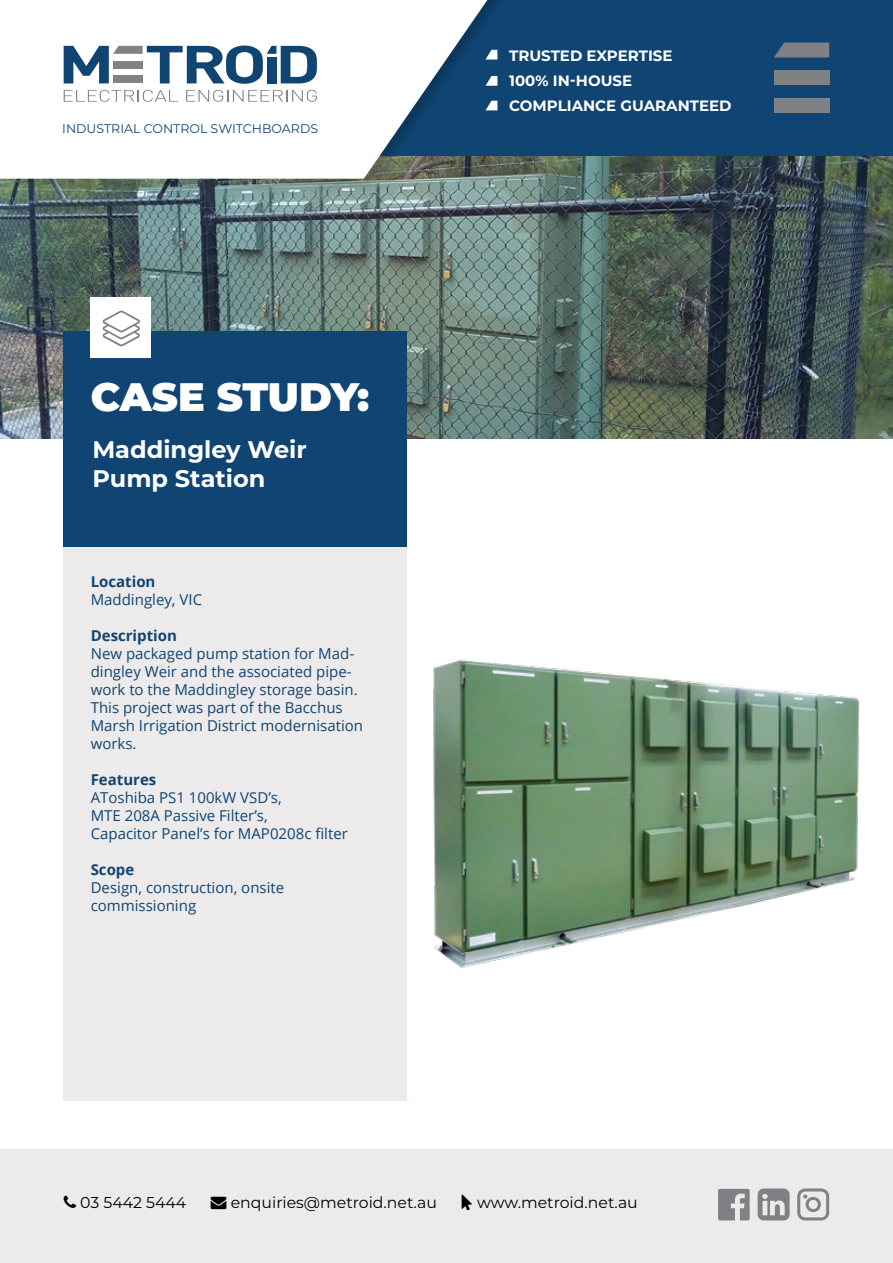
<style>
.page{position:relative;width:893px;height:1263px;background:#fff}
.page>*{position:absolute;margin:0;border:0;box-sizing:border-box;transform-origin:0 0}
.t1{font:900 39.75px "Montserrat";letter-spacing:-.01em;color:#fff}
.t2{font:700 24px/28.8px "Montserrat";color:#fff}
.t3{font:15.75px "Montserrat";color:#000}
.t4{font:15px/18px "Open Sans";color:#104573}
.t5{font:700 15px/25.2px "Montserrat";color:#fff}
.t6{font:700 15px "Open Sans";color:#104573}
.t7{font:12.6px "Montserrat";color:#104573}
</style>
<div class="page">
<img style="left:0;top:156px;width:893px;height:282px">
<div style="left:64px;top:331px;width:343px;height:216px;background:#104573"></div>
<div style="left:64px;top:547px;width:343px;height:554px;background:#eceaea"></div>
<div style="left:91px;top:297px;width:60px;height:60px;background:#fff"></div>
<svg style="left:103px;top:310px;width:37px;height:36px"></svg>
<img style="left:433px;top:659px;width:427px;height:310px">
<div style="left:0;top:1149px;width:893px;height:114px;background:#eceaea"></div>
<div style="left:313px;top:0;width:580px;height:156px;background:#104573"></div>
<div style="left:0;top:0;width:527px;height:193px;background:#000;opacity:.2"></div>
<svg style="left:0;top:0;width:514px;height:179px"></svg>
<svg style="left:64px;top:90px;width:114px;height:12px"></svg>
<svg style="left:186px;top:90px;width:131px;height:12px"></svg>
<svg style="left:64px;top:46px;width:253px;height:38px"></svg>
<div style="left:113px;top:61px;width:30px;height:8px;background:#808184"></div>
<div style="left:113px;top:75px;width:30px;height:8px;background:#808184"></div>
<div style="left:267px;top:57px;width:9px;height:26px;background:#104573"></div>
<svg style="left:774px;top:43px;width:55px;height:14px"></svg>
<div style="left:774px;top:70px;width:55px;height:15px;background:#808184"></div>
<div style="left:774px;top:98px;width:55px;height:15px;background:#808184"></div>
<svg style="left:486px;top:50px;width:11px;height:10px"></svg>
<svg style="left:486px;top:76px;width:11px;height:10px"></svg>
<svg style="left:486px;top:101px;width:11px;height:9px"></svg>
<svg style="left:758px;top:1188px;width:32px;height:32px"></svg>
<svg style="left:718px;top:1189px;width:32px;height:31px"></svg>
<svg style="left:797px;top:1188px;width:32px;height:32px"></svg>
<p class="t7" style="left:62px;top:120px;width:257px">INDUSTRIAL CONTROL SWITCHBOARDS</p>
<h1 class="t1" style="left:91px;top:371px;width:280px">CASE STUDY:</h1>
<h2 class="t2" style="left:92px;top:434px;width:216px">Maddingley Weir<br>Pump Station</h2>
<p class="t6" style="left:91px;top:571px;width:66px">Location</p>
<p class="t4" style="left:91px;top:590px;width:113px">Maddingley, VIC</p>
<p class="t6" style="left:91px;top:625px;width:88px">Description</p>
<p class="t4" style="left:91px;top:644px;width:274px">New packaged pump station for Mad&shy;dingley Weir and the associated pipe&shy;work to the Maddingley storage basin.<br>This project was part of the Bacchus<br>Marsh Irrigation District modernisation works.</p>
<p class="t6" style="left:91px;top:769px;width:67px">Features</p>
<p class="t4" style="left:91px;top:788px;width:259px">AToshiba PS1 100kW VSD’s,<br>MTE 208A Passive Filter’s,<br>Capacitor Panel’s for MAP0208c filter</p>
<p class="t6" style="left:91px;top:859px;width:45px">Scope</p>
<p class="t4" style="left:91px;top:878px;width:195px">Design, construction, onsite commissioning</p>
<p class="t5" style="left:509px;top:42px;width:224px">TRUSTED EXPERTISE<br>100% IN-HOUSE<br>COMPLIANCE GUARANTEED</p>
<p class="t3" style="left:80px;top:1192px;width:107px">03 5442 5444</p>
<p class="t3" style="left:211px;top:1192px;width:228px">→ enquiries@metroid.net.au</p>
<p class="t3" style="left:477px;top:1192px;width:162px">www.metroid.net.au</p>
</div>
